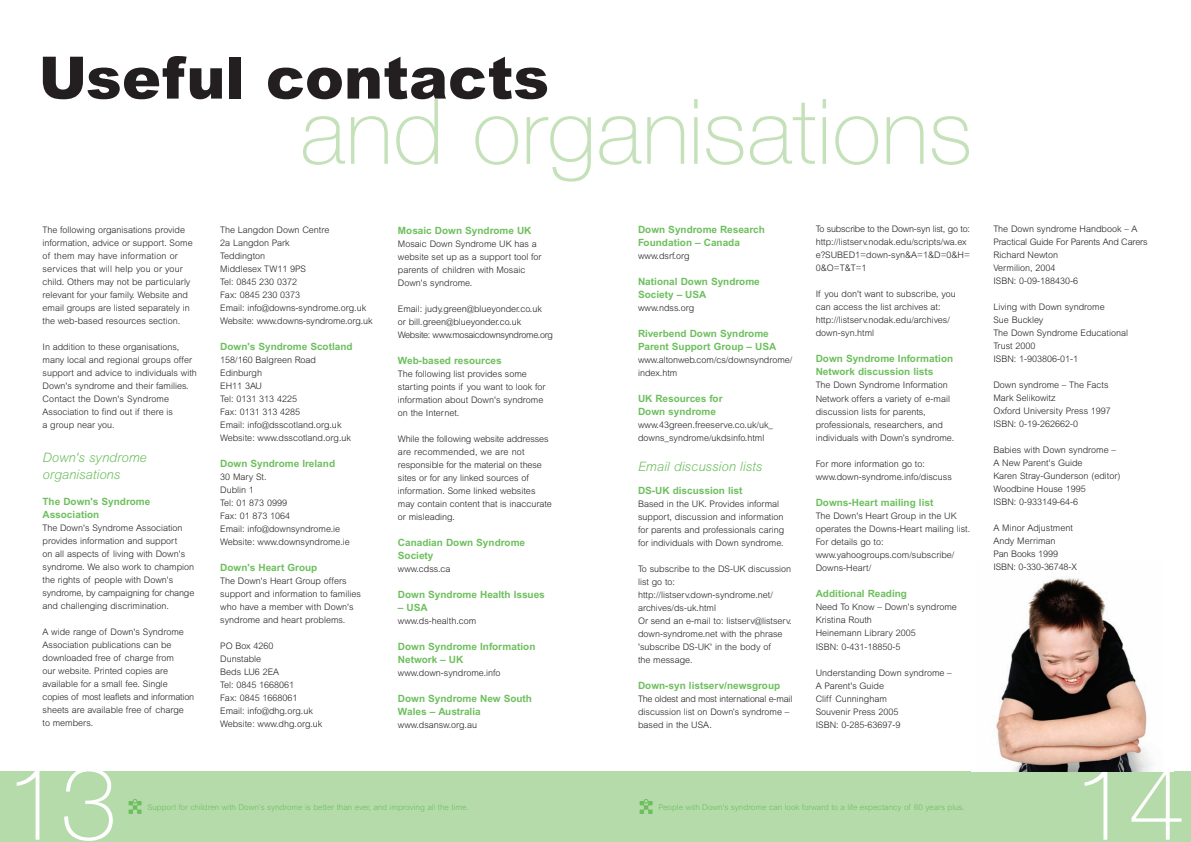
<style>
.page{position:relative;width:1191px;height:842px;background:#fff}
.page>*{position:absolute;margin:0;border:0;box-sizing:border-box;transform-origin:0 0}
.t1{font:100 102px "Helvetica Neue";color:#fff}
.t2{font:100 90.6px "Helvetica Neue";letter-spacing:.005em;color:#c4e1b9}
.t3{font:900 58.5px "Arial";color:#231f20}
.t4{font:italic 300 13px/17px "Arial";color:#6dbf5d}
.t5{font:700 10px/13px "Arial";color:#6dbf5d}
.t6{font:300 9px/13px "Arial";color:#231f20}
.t7{font:300 8px "Arial";color:#6dbf5d}
</style>
<div class="page">
<div style="left:595px;top:771px;width:596px;height:71px;background:#b5dbaa"></div>
<svg style="left:639px;top:799px;width:13px;height:15px"></svg>
<div style="left:0;top:771px;width:595px;height:71px;background:#b5dbaa"></div>
<svg style="left:129px;top:799px;width:12px;height:15px"></svg>
<img style="left:996px;top:578px;width:157px;height:193px">
<h3 class="t3" style="left:39px;top:57px;width:512px">Useful contacts</h3>
<h2 class="t2" style="left:300px;top:99px;width:673px">and organisations</h2>
<p class="t6" style="left:43px;top:224px;width:152px">The following organisations provide information, advice or support. Some of them may have information or services that will help you or your child. Others may not be particularly relevant for your family. Website and email groups are listed separately in the web-based resources section.</p>
<p class="t6" style="left:43px;top:341px;width:156px">In addition to these organisations, many local and regional groups offer support and advice to individuals with<br>Down's syndrome and their families.<br>Contact the Down's Syndrome<br>Association to find out if there is<br>a group near you.</p>
<h3 class="t4" style="left:43px;top:450px;width:106px">Down's syndrome organisations</h3>
<p class="t5" style="left:43px;top:496px;width:109px">The Down's Syndrome<br>Association</p>
<p class="t6" style="left:43px;top:522px;width:153px">The Down's Syndrome Association provides information and support<br>on all aspects of living with Down's syndrome. We also work to champion the rights of people with Down's syndrome, by campaigning for change and challenging discrimination.</p>
<p class="t6" style="left:43px;top:626px;width:153px">A wide range of Down's Syndrome<br>Association publications can be downloaded free of charge from<br>our website. Printed copies are available for a small fee. Single copies of most leaflets and information sheets are available free of charge<br>to members.</p>
<p class="t6" style="left:220px;top:224px;width:154px">The Langdon Down Centre<br>2a Langdon Park<br>Teddington<br>Middlesex TW11 9PS<br>Tel: 0845 230 0372<br>Fax: 0845 230 0373<br>Email: info@downs-syndrome.org.uk<br>Website: www.downs-syndrome.org.uk</p>
<p class="t5" style="left:220px;top:341px;width:134px">Down's Syndrome Scotland</p>
<p class="t6" style="left:220px;top:354px;width:132px">158/160 Balgreen Road<br>Edinburgh<br>EH11 3AU<br>Tel: 0131 313 4225<br>Fax: 0131 313 4285<br>Email: info@dsscotland.org.uk<br>Website: www.dsscotland.org.uk</p>
<p class="t5" style="left:220px;top:458px;width:116px">Down Syndrome Ireland</p>
<p class="t6" style="left:220px;top:471px;width:131px">30 Mary St.<br>Dublin 1<br>Tel: 01 873 0999<br>Fax: 01 873 1064<br>Email: info@downsyndrome.ie<br>Website: www.downsyndrome.ie</p>
<p class="t5" style="left:220px;top:562px;width:99px">Down's Heart Group</p>
<p class="t6" style="left:220px;top:575px;width:142px">The Down's Heart Group offers support and information to families who have a member with Down's syndrome and heart problems.</p>
<p class="t6" style="left:220px;top:640px;width:104px">PO Box 4260<br>Dunstable<br>Beds LU6 2EA<br>Tel: 0845 1668061<br>Fax: 0845 1668061<br>Email: info@dhg.org.uk<br>Website: www.dhg.org.uk</p>
<p class="t5" style="left:398px;top:225px;width:135px">Mosaic Down Syndrome UK</p>
<p class="t6" style="left:398px;top:238px;width:145px">Mosaic Down Syndrome UK has a website set up as a support tool for parents of children with Mosaic<br>Down's syndrome.</p>
<p class="t6" style="left:398px;top:303px;width:156px">Email: judy.green@blueyonder.co.uk<br>or bill.green@blueyonder.co.uk<br>Website: www.mosaicdownsyndrome.org</p>
<p class="t5" style="left:398px;top:355px;width:105px">Web-based resources</p>
<p class="t6" style="left:398px;top:368px;width:149px">The following list provides some starting points if you want to look for information about Down's syndrome on the Internet.</p>
<p class="t6" style="left:398px;top:433px;width:155px">While the following website addresses are recommended, we are not responsible for the material on these sites or for any linked sources of information. Some linked websites may contain content that is inaccurate or misleading.</p>
<p class="t5" style="left:398px;top:537px;width:129px">Canadian Down Syndrome<br>Society</p>
<p class="t6" style="left:398px;top:563px;width:54px">www.cdss.ca</p>
<p class="t5" style="left:398px;top:589px;width:148px">Down Syndrome Health Issues</p>
<p class="t5" style="left:398px;top:602px;width:31px">– USA</p>
<p class="t6" style="left:398px;top:615px;width:80px">www.ds-health.com</p>
<p class="t5" style="left:398px;top:641px;width:139px">Down Syndrome Information<br>Network – UK</p>
<p class="t6" style="left:398px;top:667px;width:104px">www.down-syndrome.info</p>
<p class="t5" style="left:398px;top:693px;width:136px">Down Syndrome New South<br>Wales – Australia</p>
<p class="t6" style="left:398px;top:719px;width:81px">www.dsansw.org.au</p>
<h1 class="t1" style="left:6px;top:767px;width:113px">13</h1>
<p class="t7" style="left:147px;top:804px;width:323px">Support for children with Down's syndrome is better than ever, and improving all the time.</p>
<p class="t5" style="left:638px;top:223px;width:128px">Down Syndrome Research<br>Foundation – Canada</p>
<p class="t6" style="left:638px;top:250px;width:53px">www.dsrf.org</p>
<p class="t5" style="left:638px;top:275px;width:123px">National Down Syndrome<br>Society – USA</p>
<p class="t6" style="left:638px;top:302px;width:58px">www.ndss.org</p>
<p class="t5" style="left:638px;top:327px;width:140px">Riverbend Down Syndrome<br>Parent Support Group – USA</p>
<p class="t6" style="left:638px;top:354px;width:156px">www.altonweb.com/cs/downsyndrome/ index.htm</p>
<p class="t5" style="left:638px;top:392px;width:86px">UK Resources for<br>Down syndrome</p>
<p class="t6" style="left:638px;top:419px;width:136px">www.43green.freeserve.co.uk/uk_ downs_syndrome/ukdsinfo.html</p>
<h3 class="t4" style="left:638px;top:459px;width:126px">Email discussion lists</h3>
<p class="t5" style="left:638px;top:484px;width:106px">DS-UK discussion list</p>
<p class="t6" style="left:638px;top:498px;width:148px">Based in the UK. Provides informal support, discussion and information for parents and professionals caring for individuals with Down syndrome.</p>
<p class="t6" style="left:638px;top:563px;width:155px">To subscribe to the DS-UK discussion list go to: http://listserv.down-syndrome.net/ archives/ds-uk.html<br>Or send an e-mail to: listserv@listserv. down-syndrome.net with the phrase 'subscribe DS-UK' in the body of<br>the message.</p>
<p class="t5" style="left:638px;top:679px;width:144px">Down-syn listserv/newsgroup</p>
<p class="t6" style="left:638px;top:693px;width:156px">The oldest and most international e-mail discussion list on Down’s syndrome – based in the USA.</p>
<p class="t6" style="left:815px;top:223px;width:156px">To subscribe to the Down-syn list, go to: http://listserv.nodak.edu/scripts/wa.ex e?SUBED1=down-syn&amp;A=1&amp;D=0&amp;H=<br>0&amp;O=T&amp;T=1</p>
<p class="t6" style="left:815px;top:288px;width:142px">If you don't want to subscribe, you can access the list archives at: http://listserv.nodak.edu/archives/ down-syn.html</p>
<p class="t5" style="left:815px;top:353px;width:139px">Down Syndrome Information<br>Network discussion lists</p>
<p class="t6" style="left:815px;top:380px;width:140px">The Down Syndrome Information Network offers a variety of e-mail discussion lists for parents, professionals, researchers, and individuals with Down’s syndrome.</p>
<p class="t6" style="left:815px;top:458px;width:138px">For more information go to: www.down-syndrome.info/discuss</p>
<p class="t5" style="left:815px;top:497px;width:119px">Downs-Heart mailing list</p>
<p class="t6" style="left:815px;top:510px;width:156px">The Down's Heart Group in the UK operates the Downs-Heart mailing list.<br>For details go to: www.yahoogroups.com/subscribe/<br>Downs-Heart/</p>
<p class="t5" style="left:815px;top:588px;width:93px">Additional Reading</p>
<p class="t6" style="left:815px;top:601px;width:143px">Need To Know – Down's syndrome<br>Kristina Routh<br>Heinemann Library 2005<br>ISBN: 0-431-18850-5</p>
<p class="t6" style="left:815px;top:667px;width:138px">Understanding Down syndrome –<br>A Parent's Guide<br>Cliff Cunningham<br>Souvenir Press 2005<br>ISBN: 0-285-63697-9</p>
<p class="t7" style="left:658px;top:804px;width:307px">People with Down's syndrome can look forward to a life expectancy of 60 years plus.</p>
<p class="t6" style="left:993px;top:223px;width:156px">The Down syndrome Handbook – A<br>Practical Guide For Parents And Carers<br>Richard Newton<br>Vermilion, 2004<br>ISBN: 0-09-188430-6</p>
<p class="t6" style="left:993px;top:301px;width:136px">Living with Down syndrome<br>Sue Buckley<br>The Down Syndrome Educational<br>Trust 2000<br>ISBN: 1-903806-01-1</p>
<p class="t6" style="left:993px;top:379px;width:119px">Down syndrome – The Facts<br>Mark Selikowitz<br>Oxford University Press 1997<br>ISBN: 0-19-262662-0</p>
<p class="t6" style="left:993px;top:444px;width:128px">Babies with Down syndrome –<br>A New Parent's Guide<br>Karen Stray-Gunderson (editor)<br>Woodbine House 1995<br>ISBN: 0-933149-64-6</p>
<p class="t6" style="left:993px;top:522px;width:85px">A Minor Adjustment<br>Andy Merriman<br>Pan Books 1999<br>ISBN: 0-330-36748-X</p>
<h1 class="t1" style="left:1073px;top:767px;width:113px">14</h1>
</div>
